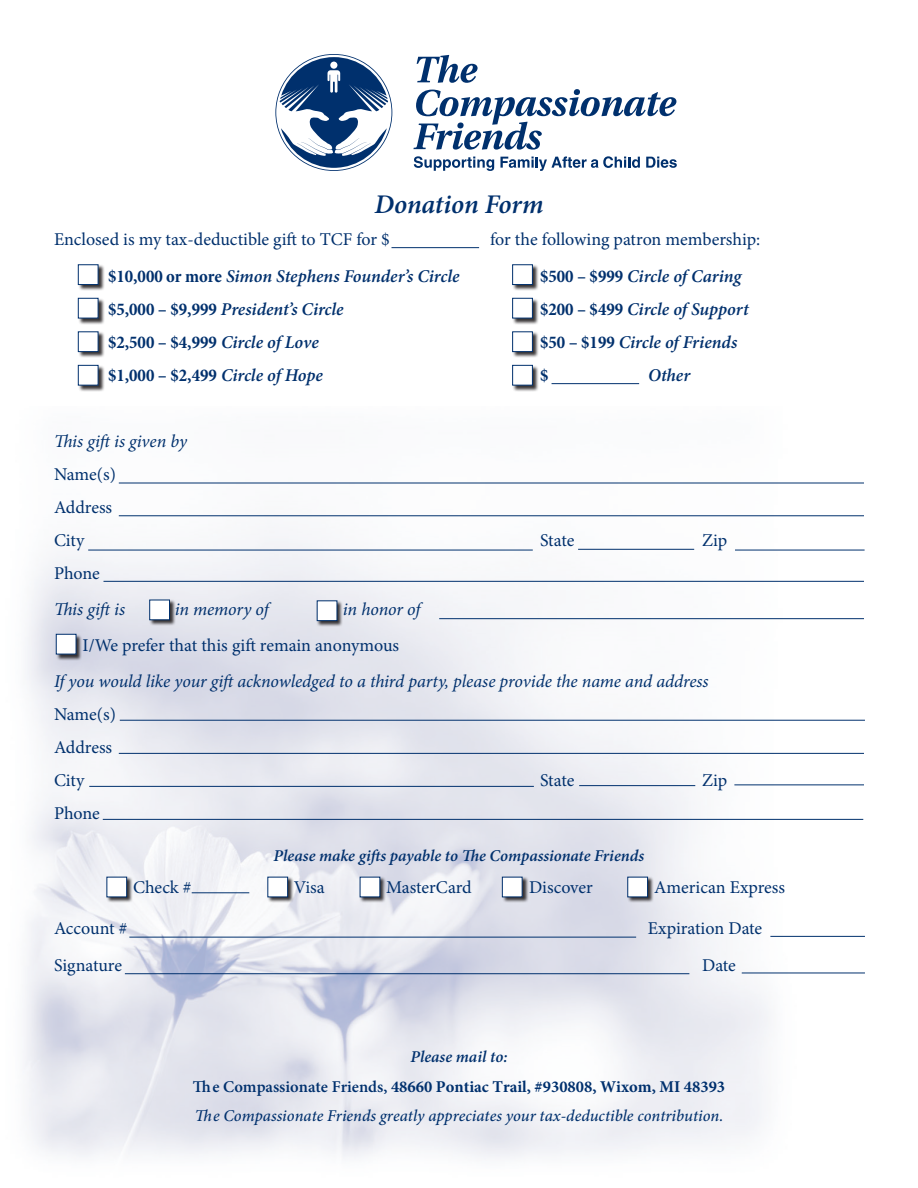
<style>
.page{position:relative;width:918px;height:1188px;background:#fff}
.page>*{position:absolute;margin:0;border:0;box-sizing:border-box;transform-origin:0 0}
.t1{font:italic 600 27px "Minion Pro";letter-spacing:-.005em;color:#00306d}
.t2{font:18px "Minion Pro";letter-spacing:-.005em;color:#00306d}
.t3{font:italic 600 18px "Minion Pro";letter-spacing:-.01em;color:#00306d}
.t4{font:italic 18px "Minion Pro";letter-spacing:-.005em;color:#00306d}
.t5{font:700 condensed 18px "Minion Pro";color:#00306d}
.t6{font:italic 500 16.5px/29.7px "Minion Pro";color:#00306d;text-align:center}
.t7{font:italic 600 16.5px "Minion Pro";letter-spacing:-.005em;color:#00306d}
.s1{font-weight:700;font-style:normal;font-stretch:condensed}
.s2{font-weight:600;font-style:italic;font-stretch:normal}
.s3{font-weight:600}
.s4{font-weight:600;font-style:normal}
.s5{font-weight:700;font-style:normal}
</style>
<div class="page">
<img style="left:24px;top:482px;width:788px;height:677px">
<svg style="left:417px;top:55px;width:61px;height:28px"></svg>
<svg style="left:413px;top:89px;width:263px;height:61px"></svg>
<svg style="left:414px;top:156px;width:80px;height:15px"></svg>
<svg style="left:500px;top:156px;width:140px;height:15px"></svg>
<svg style="left:646px;top:157px;width:31px;height:11px"></svg>
<svg style="left:275px;top:54px;width:117px;height:117px"></svg>
<hr style="left:392px;top:247px;width:87px;height:1px;background:#00306d">
<hr style="left:119px;top:483px;width:745px;height:1px;background:#00306d">
<hr style="left:119px;top:515px;width:745px;height:1px;background:#00306d">
<hr style="left:88px;top:550px;width:445px;height:1px;background:#00306d">
<hr style="left:578px;top:549px;width:116px;height:1px;background:#00306d">
<hr style="left:735px;top:550px;width:130px;height:1px;background:#00306d">
<hr style="left:104px;top:581px;width:760px;height:1px;background:#00306d">
<div style="left:149px;top:600px;width:27px;height:26px;background:#231f20;opacity:.9"></div>
<div style="left:149px;top:600px;width:21px;height:20px;background:#fff;border:1px solid #00306d"></div>
<hr style="left:439px;top:618px;width:425px;height:1px;background:#00306d">
<hr style="left:120px;top:720px;width:745px;height:1px;background:#00306d">
<hr style="left:119px;top:753px;width:745px;height:1px;background:#00306d">
<hr style="left:89px;top:786px;width:445px;height:1px;background:#00306d">
<hr style="left:579px;top:785px;width:116px;height:1px;background:#00306d">
<hr style="left:734px;top:784px;width:130px;height:1px;background:#00306d">
<hr style="left:103px;top:819px;width:760px;height:1px;background:#00306d">
<div style="left:78px;top:264px;width:26px;height:27px;background:#231f20;opacity:.9"></div>
<div style="left:78px;top:264px;width:20px;height:21px;background:#fff;border:1px solid #00306d"></div>
<div style="left:78px;top:298px;width:26px;height:26px;background:#231f20;opacity:.9"></div>
<div style="left:78px;top:298px;width:20px;height:20px;background:#fff;border:1px solid #00306d"></div>
<div style="left:78px;top:331px;width:26px;height:27px;background:#231f20;opacity:.9"></div>
<div style="left:78px;top:331px;width:20px;height:21px;background:#fff;border:1px solid #00306d"></div>
<div style="left:512px;top:264px;width:27px;height:27px;background:#231f20;opacity:.9"></div>
<div style="left:512px;top:264px;width:21px;height:21px;background:#fff;border:1px solid #00306d"></div>
<div style="left:512px;top:298px;width:27px;height:26px;background:#231f20;opacity:.9"></div>
<div style="left:512px;top:298px;width:21px;height:20px;background:#fff;border:1px solid #00306d"></div>
<div style="left:512px;top:331px;width:27px;height:27px;background:#231f20;opacity:.9"></div>
<div style="left:512px;top:331px;width:21px;height:21px;background:#fff;border:1px solid #00306d"></div>
<hr style="left:552px;top:383px;width:87px;height:1px;background:#00306d">
<div style="left:317px;top:600px;width:26px;height:27px;background:#231f20;opacity:.9"></div>
<div style="left:317px;top:600px;width:20px;height:21px;background:#fff"></div>
<div style="left:106px;top:877px;width:27px;height:26px;background:#231f20;opacity:.9"></div>
<div style="left:106px;top:877px;width:21px;height:20px;background:#fff"></div>
<div style="left:267px;top:877px;width:27px;height:26px;background:#231f20;opacity:.9"></div>
<div style="left:267px;top:877px;width:21px;height:20px;background:#fff"></div>
<div style="left:360px;top:877px;width:26px;height:26px;background:#231f20;opacity:.9"></div>
<div style="left:360px;top:877px;width:20px;height:20px;background:#fff"></div>
<div style="left:502px;top:877px;width:26px;height:26px;background:#231f20;opacity:.9"></div>
<div style="left:502px;top:877px;width:21px;height:20px;background:#fff;border:1px solid #00306d"></div>
<div style="left:627px;top:877px;width:27px;height:26px;background:#231f20;opacity:.9"></div>
<div style="left:627px;top:877px;width:21px;height:20px;background:#fff;border:1px solid #00306d"></div>
<hr style="left:192px;top:892px;width:57px;height:1px;background:#00306d">
<hr style="left:129px;top:937px;width:507px;height:1px;background:#00306d">
<hr style="left:125px;top:973px;width:564px;height:1px;background:#00306d">
<hr style="left:742px;top:973px;width:123px;height:1px;background:#00306d">
<hr style="left:770px;top:936px;width:95px;height:1px;background:#00306d">
<div style="left:56px;top:634px;width:26px;height:26px;background:#231f20;opacity:.9"></div>
<div style="left:56px;top:634px;width:20px;height:20px;background:#fff;border:1px solid #00306d"></div>
<div style="left:78px;top:365px;width:26px;height:26px;background:#231f20;opacity:.9"></div>
<div style="left:78px;top:365px;width:20px;height:21px;background:#fff;border:1px solid #00306d"></div>
<div style="left:512px;top:365px;width:27px;height:26px;background:#231f20;opacity:.9"></div>
<div style="left:512px;top:365px;width:21px;height:21px;background:#fff;border:1px solid #00306d"></div>
<p class="t1" style="left:374px;top:186px;width:171px">Donation Form</p>
<p class="t2" style="left:54px;top:227px;width:337px">Enclosed is my tax-deductible gift to TCF for $</p>
<p class="t2" style="left:490px;top:227px;width:272px">for the following patron membership:</p>
<p class="t3" style="left:108px;top:264px;width:353px"><span class="s1">$10,000 or more</span> Simon Stephens Founder’s Circle</p>
<p class="t3" style="left:540px;top:264px;width:203px"><span class="s1">$500 – $999</span> Circle of Caring</p>
<p class="t3" style="left:108px;top:297px;width:237px"><span class="s1">$5,000 – $9,999</span> President’s Circle</p>
<p class="t3" style="left:540px;top:297px;width:210px"><span class="s1">$200 – $499</span> Circle of Support</p>
<p class="t5" style="left:108px;top:330px;width:212px">$2,500 – $4,999 <span class="s2">Circle of Love</span></p>
<p class="t3" style="left:540px;top:330px;width:199px"><span class="s1">$50 – $199</span> Circle of Friends</p>
<p class="t5" style="left:108px;top:363px;width:217px">$1,000 – $2,499 <span class="s2">Circle of Hope</span></p>
<p class="t5" style="left:540px;top:363px;width:10px">$</p>
<p class="t3" style="left:648px;top:363px;width:44px">Other</p>
<p class="t4" style="left:54px;top:429px;width:134px">This gift is given by</p>
<p class="t2" style="left:54px;top:463px;width:64px">Name(s)</p>
<p class="t2" style="left:54px;top:496px;width:60px">Address</p>
<p class="t2" style="left:54px;top:529px;width:32px">City</p>
<p class="t2" style="left:540px;top:529px;width:36px">State</p>
<p class="t2" style="left:702px;top:529px;width:27px">Zip</p>
<p class="t2" style="left:54px;top:562px;width:47px">Phone</p>
<p class="t4" style="left:54px;top:597px;width:73px">This gift is</p>
<p class="t4" style="left:175px;top:597px;width:96px">in memory of</p>
<p class="t4" style="left:343px;top:597px;width:79px">in honor of</p>
<p class="t2" style="left:83px;top:634px;width:318px">I/We prefer that this gift remain anonymous</p>
<p class="t4" style="left:54px;top:669px;width:656px">If you would like your gift acknowledged to a third party, please provide the name and address</p>
<p class="t2" style="left:54px;top:703px;width:64px">Name(s)</p>
<p class="t2" style="left:54px;top:736px;width:60px">Address</p>
<p class="t2" style="left:54px;top:769px;width:32px">City</p>
<p class="t2" style="left:540px;top:769px;width:36px">State</p>
<p class="t2" style="left:702px;top:769px;width:27px">Zip</p>
<p class="t2" style="left:54px;top:802px;width:47px">Phone</p>
<p class="t7" style="left:274px;top:844px;width:372px">Please make gifts payable to The Compassionate Friends</p>
<p class="t2" style="left:133px;top:875px;width:60px">Check #</p>
<p class="t2" style="left:294px;top:875px;width:33px">Visa</p>
<p class="t2" style="left:386px;top:875px;width:87px">MasterCard</p>
<p class="t2" style="left:529px;top:875px;width:65px">Discover</p>
<p class="t2" style="left:654px;top:875px;width:132px">American Express</p>
<p class="t2" style="left:54px;top:916px;width:75px">Account #</p>
<p class="t2" style="left:648px;top:916px;width:116px">Expiration Date</p>
<p class="t2" style="left:54px;top:953px;width:70px">Signature</p>
<p class="t2" style="left:702px;top:953px;width:35px">Date</p>
<p class="t6" style="left:193px;top:1041px;width:534px"><span class="s3">Please mail to:<br></span><span class="s4">The Compassionate Friends,</span> <span class="s5">48660 Pontiac Trail, #930808, Wixom, MI 48393<br></span>The Compassionate Friends greatly appreciates your tax-deductible contribution.</p>
</div>
